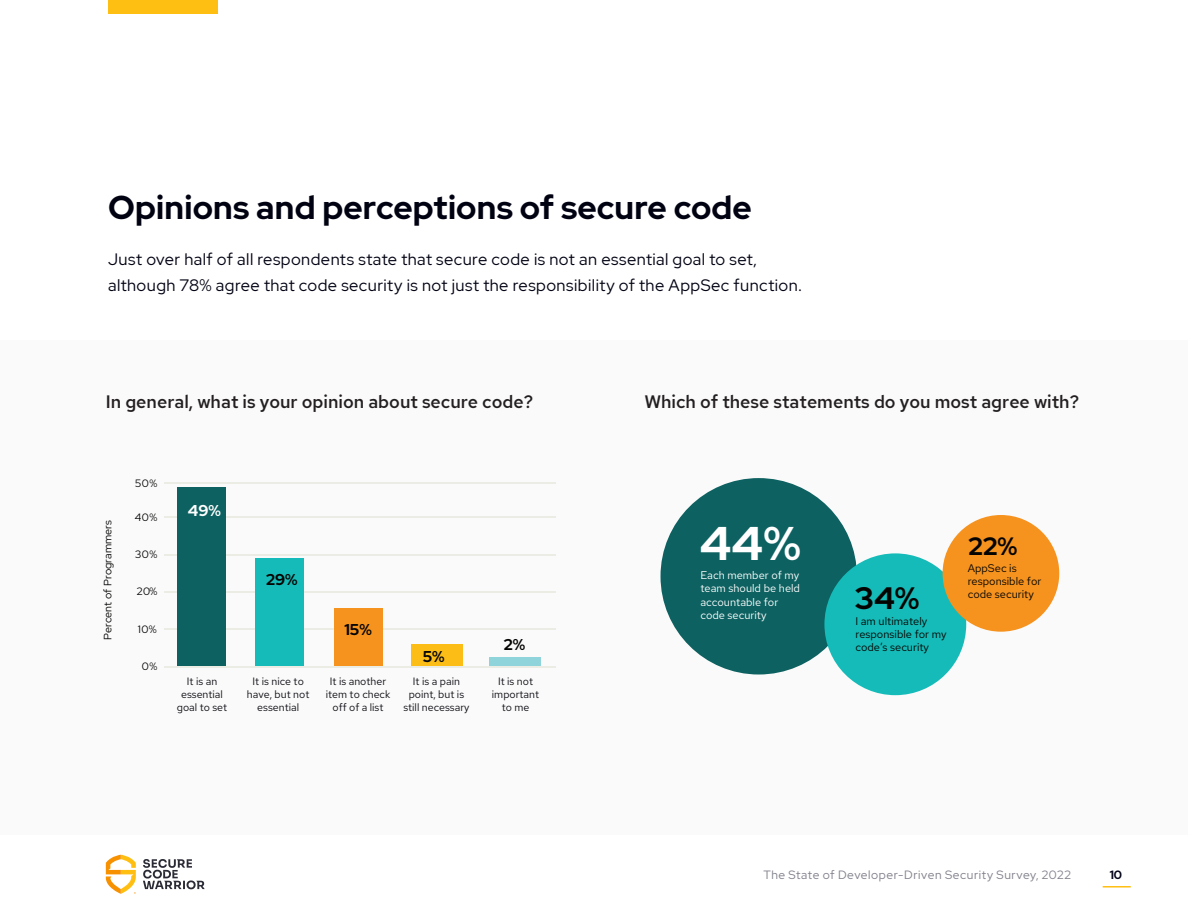
<style>
.page{position:relative;width:1188px;height:918px;background:#fff}
.page>*{position:absolute;margin:0;border:0;box-sizing:border-box;transform-origin:0 0}
.t1{font:700 47.25px "Red Hat Display";color:#fff}
.t2{font:700 33px "Red Hat Display";letter-spacing:.005em;color:#000212}
.t3{font:700 31.05px "Red Hat Display";color:#040503}
.t4{font:700 25.05px "Red Hat Display";color:#040503}
.t5{font:500 18px "Red Hat Text";color:#231f20}
.t6{font:16.5px/25.5px "Red Hat Display";letter-spacing:.025em;color:#000212}
.t7{font:700 15.6px "Red Hat Display";color:#040503}
.t8{font:700 15.6px "Red Hat Display";color:#fff}
.t9{font:12px "Red Hat Display";letter-spacing:.05em;color:#80808b}
.t10{font:700 12px "Red Hat Display";color:#000017}
.t11{font:11.1px/13.4px "Red Hat Text";color:#040503}
.t12{font:11.1px/13.4px "Red Hat Text";color:#fff}
.t13{font:11.1px "Arial";color:#040503}
.t14{font:10.65px/12.9px "Red Hat Text";color:#0d0b12;text-align:center}
.t15{font:10.65px "Red Hat Display";letter-spacing:.01em;color:#040503}
</style>
<div class="page">
<svg style="left:143px;top:859px;width:62px;height:30px"></svg>
<svg style="left:106px;top:855px;width:30px;height:39px"></svg>
<hr style="left:1103px;top:886px;width:28px;height:2px;background:#ffbe12">
<div style="left:108px;top:0;width:109px;height:13px;background:#ffbe12"></div>
<div style="left:0;top:340px;width:1188px;height:495px;background:#fafafa"></div>
<hr style="left:164px;top:517px;width:392px;height:1px;background:#ebede5">
<hr style="left:164px;top:554px;width:391px;height:1px;background:#ebede5">
<hr style="left:164px;top:591px;width:391px;height:1px;background:#ebede5">
<hr style="left:164px;top:629px;width:391px;height:1px;background:#ebede5">
<div style="left:490px;top:657px;width:51px;height:9px;background:#8ed4da"></div>
<div style="left:411px;top:644px;width:52px;height:22px;background:#fdbd17"></div>
<div style="left:334px;top:609px;width:49px;height:57px;background:#f6921e"></div>
<div style="left:256px;top:559px;width:48px;height:107px;background:#15bbb8"></div>
<div style="left:177px;top:488px;width:49px;height:178px;background:#0d6161"></div>
<hr style="left:164px;top:483px;width:391px;height:1px;background:#ebede5">
<hr style="left:164px;top:666px;width:391px;height:1px;background:#ebede5">
<div style="left:661px;top:478px;width:196px;height:197px;background:#0d6161;border-radius:50%"></div>
<div style="left:824px;top:553px;width:142px;height:142px;background:#15bbb8;border-radius:50%"></div>
<div style="left:943px;top:515px;width:116px;height:117px;background:#f6921e;border-radius:50%"></div>
<p class="t2" style="left:108px;top:186px;width:645px">Opinions and perceptions of secure code</p>
<p class="t6" style="left:108px;top:246px;width:695px">Just over half of all respondents state that secure code is not an essential goal to set, although 78% agree that code security is not just the responsibility of the AppSec function.</p>
<p class="t13" style="left:131px;top:389px;width:257px">In general, what is your opinion about secure code?</p>
<p class="t5" style="left:106px;top:390px;width:429px">In general, what is your opinion about secure code?</p>
<p class="t5" style="left:644px;top:390px;width:436px">Which of these statements do you most agree with?</p>
<p class="t15" style="left:101px;top:640px;width:122px;rotate:-90deg">Percent of Programmers</p>
<p class="t15" style="left:135px;top:476px;width:24px">50%</p>
<p class="t15" style="left:135px;top:510px;width:24px">40%</p>
<p class="t15" style="left:135px;top:547px;width:24px">30%</p>
<p class="t15" style="left:137px;top:585px;width:22px">20%</p>
<p class="t15" style="left:138px;top:622px;width:21px">10%</p>
<p class="t15" style="left:142px;top:659px;width:17px">0%</p>
<p class="t8" style="left:188px;top:501px;width:34px">49%</p>
<p class="t7" style="left:266px;top:569px;width:33px">29%</p>
<p class="t7" style="left:344px;top:619px;width:29px">15%</p>
<p class="t7" style="left:423px;top:646px;width:23px">5%</p>
<p class="t7" style="left:504px;top:635px;width:23px">2%</p>
<p class="t14" style="left:177px;top:675px;width:52px">It is an essential goal to set</p>
<p class="t14" style="left:247px;top:675px;width:64px">It is nice to have, but not essential</p>
<p class="t14" style="left:326px;top:675px;width:66px">It is another item to check off of a list</p>
<p class="t14" style="left:403px;top:675px;width:68px">It is a pain point, but is still necessary</p>
<p class="t14" style="left:492px;top:675px;width:49px">It is not important to me</p>
<p class="t1" style="left:700px;top:512px;width:103px">44%</p>
<p class="t12" style="left:700px;top:568px;width:101px">Each member of my team should be held accountable for code security</p>
<p class="t3" style="left:855px;top:577px;width:66px">34%</p>
<p class="t11" style="left:855px;top:614px;width:93px">I am ultimately responsible for my code’s security</p>
<p class="t4" style="left:969px;top:530px;width:50px">22%</p>
<p class="t11" style="left:968px;top:561px;width:75px">AppSec is responsible for code security</p>
<p class="t9" style="left:763px;top:867px;width:309px">The State of Developer-Driven Security Survey, 2022</p>
<p class="t10" style="left:1110px;top:867px;width:14px">10</p>
</div>
